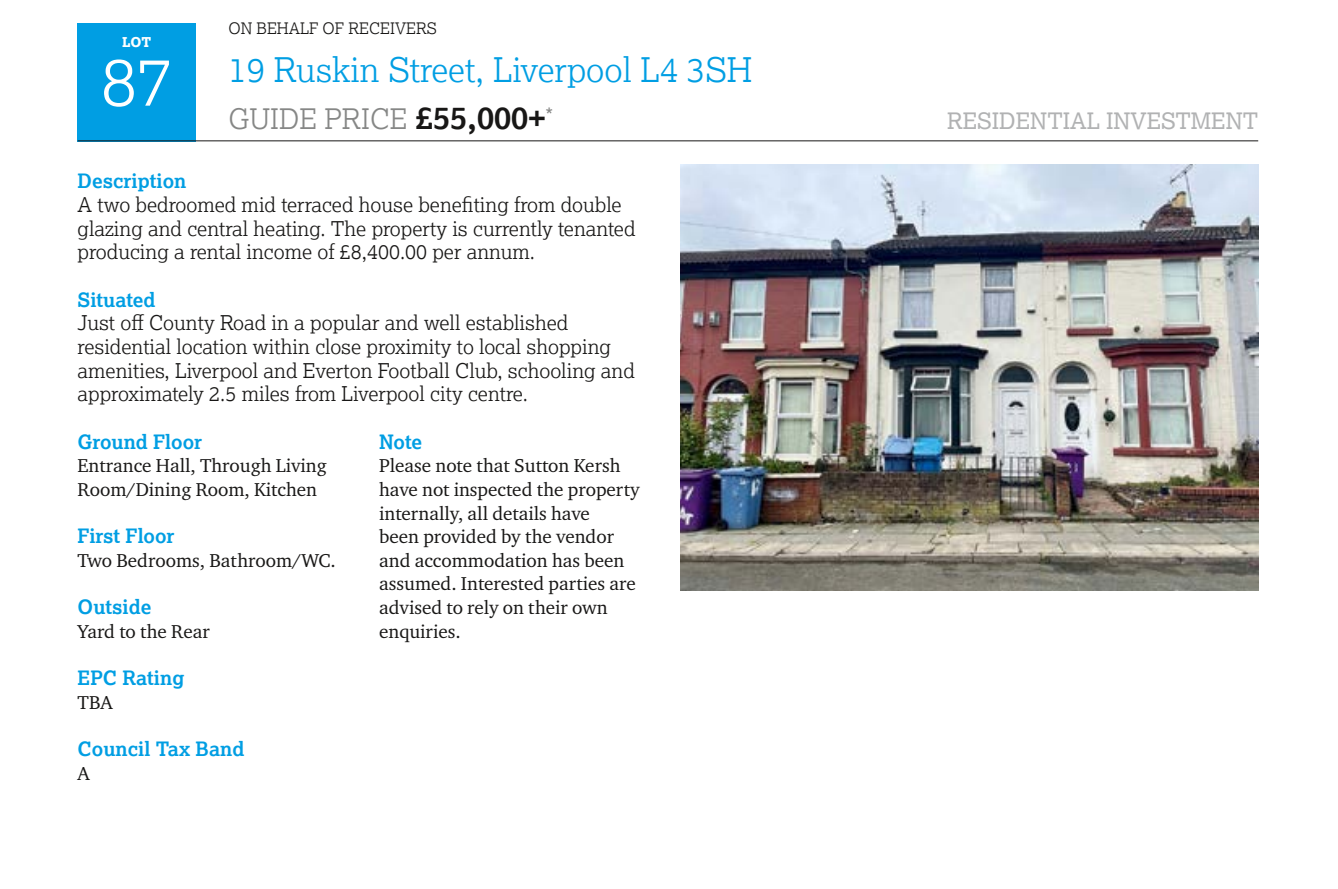
<style>
.page{position:relative;width:1338px;height:889px;background:#fff}
.page>*{position:absolute;margin:0;border:0;box-sizing:border-box;transform-origin:0 0}
.t1{font:300 67.5px "Lexia";color:#fff}
.t2{font:300 33.75px "Lexia";color:#009ee3}
.t3{font:300 28.12px "Lexia";color:#868786}
.t4{font:22.5px "Lexia";color:#b1b2b3}
.t5{font:300 20.25px/23.6px "Lexia";color:#181716}
.t6{font:700 19.8px "Lexia";color:#009ee3}
.t7{font:19.12px/23.6px "Charter ITC Pro";color:#181716}
.t8{font:300 15.75px "Lexia";color:#181716}
.t9{font:800 13.5px "Lexia";color:#fff}
.s1{font-weight:700;font-size:31.5px;color:#181716}
</style>
<div class="page">
<div style="left:78px;top:23px;width:118px;height:118px;background:#009ee3"></div>
<hr style="left:78px;top:140px;width:1179px;height:1px;background:#181716">
<img style="left:680px;top:165px;width:577px;height:425px">
<p class="t9" style="left:122px;top:33px;width:31px">LOT</p>
<h1 class="t1" style="left:101px;top:39px;width:74px">87</h1>
<p class="t8" style="left:228px;top:19px;width:210px">ON BEHALF OF RECEIVERS</p>
<h2 class="t2" style="left:228px;top:48px;width:525px">19 Ruskin Street, Liverpool L4 3SH</h2>
<h3 class="t3" style="left:228px;top:101px;width:326px">GUIDE PRICE <span class="s1">£55,000+</span><sup>*</sup></h3>
<p class="t4" style="left:946px;top:107px;width:313px">RESIDENTIAL INVESTMENT</p>
<p class="t6" style="left:78px;top:169px;width:110px">Description</p>
<p class="t5" style="left:78px;top:192px;width:559px">A two bedroomed mid terraced house benefiting from double glazing and central heating. The property is currently tenanted producing a rental income of £8,400.00 per annum.</p>
<p class="t6" style="left:78px;top:287px;width:79px">Situated</p>
<p class="t5" style="left:78px;top:310px;width:558px">Just off County Road in a popular and well established residential location within close proximity to local shopping amenities, Liverpool and Everton Football Club, schooling and approximately 2.5 miles from Liverpool city centre.</p>
<p class="t6" style="left:78px;top:428px;width:126px">Ground Floor</p>
<p class="t7" style="left:78px;top:453px;width:251px">Entrance Hall, Through Living<br>Room/Dining Room, Kitchen</p>
<p class="t6" style="left:78px;top:523px;width:98px">First Floor</p>
<p class="t7" style="left:78px;top:548px;width:260px">Two Bedrooms, Bathroom/WC.</p>
<p class="t6" style="left:78px;top:594px;width:75px">Outside</p>
<p class="t7" style="left:78px;top:618px;width:134px">Yard to the Rear</p>
<p class="t6" style="left:78px;top:665px;width:108px">EPC Rating</p>
<p class="t7" style="left:78px;top:689px;width:37px">TBA</p>
<p class="t6" style="left:78px;top:736px;width:168px">Council Tax Band</p>
<p class="t7" style="left:78px;top:760px;width:14px">A</p>
<p class="t6" style="left:379px;top:428px;width:44px">Note</p>
<p class="t7" style="left:379px;top:453px;width:262px">Please note that Sutton Kersh have not inspected the property internally, all details have<br>been provided by the vendor and accommodation has been assumed. Interested parties are advised to rely on their own enquiries.</p>
</div>
